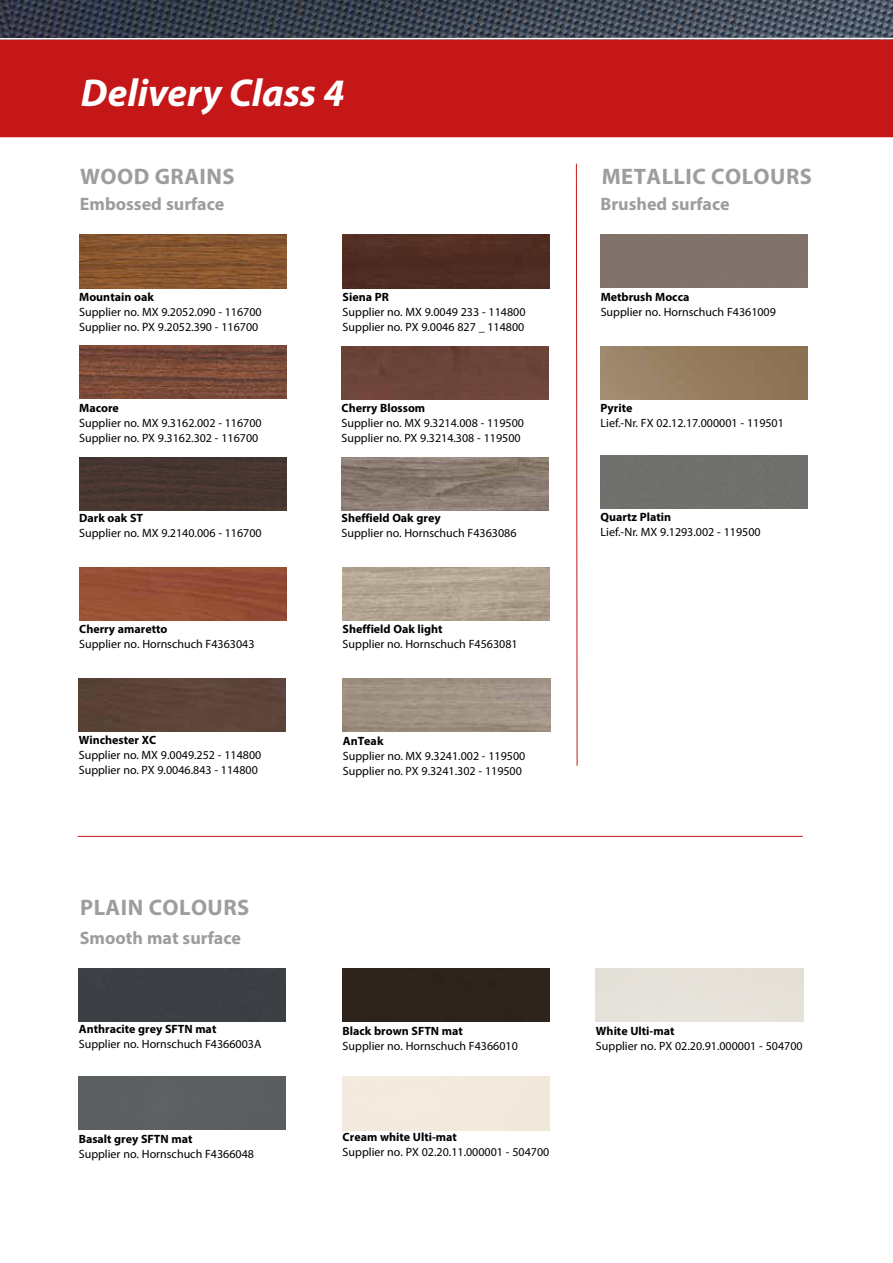
<style>
.page{position:relative;width:893px;height:1263px;background:#fff}
.page>*{position:absolute;margin:0;border:0;box-sizing:border-box;transform-origin:0 0}
.t1{font:italic 700 39px "Myriad Pro";color:#fff}
.t2{font:700 22.5px "Myriad Pro";letter-spacing:.02em;color:#9d9d9c}
.t3{font:700 18px "Myriad Pro";color:#9d9d9c}
.t4{font:12px/15px "Myriad Pro";color:#000}
.t5{font:700 12px "Myriad Pro";color:#000}
</style>
<div class="page">
<img style="left:0;top:0;width:11px;height:37px">
<img style="left:11px;top:0;width:882px;height:37px">
<div style="left:0;top:89px;width:893px;height:48px;background:#c51718"></div>
<div style="left:0;top:37px;width:893px;height:52px;background:#c51718"></div>
<svg style="left:576px;top:163px;width:2px;height:603px"></svg>
<img style="left:79px;top:345px;width:208px;height:54px">
<img style="left:79px;top:457px;width:208px;height:53px">
<img style="left:79px;top:568px;width:208px;height:53px">
<div style="left:79px;top:678px;width:207px;height:53px;background:#5c4438"></div>
<div style="left:341px;top:347px;width:208px;height:53px;background:#6b453a"></div>
<img style="left:341px;top:457px;width:208px;height:53px">
<div style="left:343px;top:235px;width:207px;height:53px;background:#4f2d23"></div>
<img style="left:343px;top:568px;width:207px;height:53px">
<img style="left:79px;top:235px;width:208px;height:53px">
<img style="left:601px;top:347px;width:207px;height:53px">
<div style="left:601px;top:455px;width:207px;height:53px;background:#6f706c"></div>
<hr style="left:78px;top:836px;width:725px;height:1px;background:#c51718">
<div style="left:601px;top:235px;width:207px;height:52px;background:#81726a"></div>
<div style="left:79px;top:1077px;width:207px;height:52px;background:#5c5f61"></div>
<div style="left:343px;top:968px;width:207px;height:54px;background:#2d241d"></div>
<div style="left:79px;top:968px;width:207px;height:54px;background:#3c3f44"></div>
<h1 class="t1" style="left:81px;top:67px;width:265px">Delivery Class 4</h1>
<h2 class="t2" style="left:80px;top:162px;width:156px">WOOD GRAINS</h2>
<h3 class="t3" style="left:80px;top:192px;width:146px">Embossed surface</h3>
<p class="t5" style="left:79px;top:289px;width:76px">Mountain oak</p>
<p class="t4" style="left:79px;top:305px;width:184px">Supplier no. MX 9.2052.090 - 116700<br>Supplier no. PX 9.2052.390 - 116700</p>
<p class="t5" style="left:79px;top:400px;width:41px">Macore</p>
<p class="t4" style="left:79px;top:415px;width:184px">Supplier no. MX 9.3162.002 - 116700<br>Supplier no. PX 9.3162.302 - 116700</p>
<p class="t5" style="left:79px;top:511px;width:65px">Dark oak ST</p>
<p class="t4" style="left:79px;top:526px;width:184px">Supplier no. MX 9.2140.006 - 116700</p>
<p class="t5" style="left:79px;top:621px;width:90px">Cherry amaretto</p>
<p class="t4" style="left:79px;top:636px;width:177px">Supplier no. Hornschuch F4363043</p>
<p class="t5" style="left:79px;top:732px;width:79px">Winchester XC</p>
<p class="t4" style="left:79px;top:747px;width:184px">Supplier no. MX 9.0049.252 - 114800<br>Supplier no. PX 9.0046.843 - 114800</p>
<p class="t5" style="left:343px;top:289px;width:48px">Siena PR</p>
<p class="t4" style="left:343px;top:305px;width:184px">Supplier no. MX 9.0049 233 - 114800<br>Supplier no. PX 9.0046 827 _ 114800</p>
<p class="t5" style="left:342px;top:400px;width:85px">Cherry Blossom</p>
<p class="t4" style="left:342px;top:415px;width:184px">Supplier no. MX 9.3214.008 - 119500<br>Supplier no. PX 9.3214.308 - 119500</p>
<p class="t5" style="left:342px;top:511px;width:101px">Sheffield Oak grey</p>
<p class="t4" style="left:342px;top:526px;width:177px">Supplier no. Hornschuch F4363086</p>
<p class="t5" style="left:343px;top:621px;width:101px">Sheffield Oak light</p>
<p class="t4" style="left:343px;top:636px;width:177px">Supplier no. Hornschuch F4563081</p>
<p class="t5" style="left:343px;top:733px;width:42px">AnTeak</p>
<p class="t4" style="left:343px;top:748px;width:184px">Supplier no. MX 9.3241.002 - 119500<br>Supplier no. PX 9.3241.302 - 119500</p>
<h2 class="t2" style="left:602px;top:162px;width:212px">METALLIC COLOURS</h2>
<h3 class="t3" style="left:601px;top:192px;width:131px">Brushed surface</h3>
<p class="t5" style="left:601px;top:289px;width:90px">Metbrush Mocca</p>
<p class="t4" style="left:601px;top:305px;width:177px">Supplier no. Hornschuch F4361009</p>
<p class="t5" style="left:601px;top:400px;width:33px">Pyrite</p>
<p class="t4" style="left:601px;top:415px;width:185px">Lief.-Nr. FX 02.12.17.000001 - 119501</p>
<p class="t5" style="left:601px;top:509px;width:72px">Quartz Platin</p>
<p class="t4" style="left:601px;top:525px;width:162px">Lief.-Nr. MX 9.1293.002 - 119500</p>
<h2 class="t2" style="left:80px;top:893px;width:171px">PLAIN COLOURS</h2>
<h3 class="t3" style="left:80px;top:926px;width:163px">Smooth mat surface</h3>
<p class="t5" style="left:79px;top:1021px;width:139px">Anthracite grey SFTN mat</p>
<p class="t4" style="left:79px;top:1036px;width:184px">Supplier no. Hornschuch F4366003A</p>
<p class="t5" style="left:79px;top:1131px;width:115px">Basalt grey SFTN mat</p>
<p class="t4" style="left:79px;top:1147px;width:177px">Supplier no. Hornschuch F4366048</p>
<p class="t5" style="left:343px;top:1023px;width:122px">Black brown SFTN mat</p>
<p class="t4" style="left:343px;top:1038px;width:177px">Supplier no. Hornschuch F4366010</p>
<p class="t5" style="left:343px;top:1129px;width:116px">Cream white Ulti-mat</p>
<p class="t4" style="left:343px;top:1144px;width:208px">Supplier no. PX 02.20.11.000001 - 504700</p>
<p class="t5" style="left:596px;top:1023px;width:80px">White Ulti-mat</p>
<p class="t4" style="left:596px;top:1038px;width:208px">Supplier no. PX 02.20.91.000001 - 504700</p>
</div>
